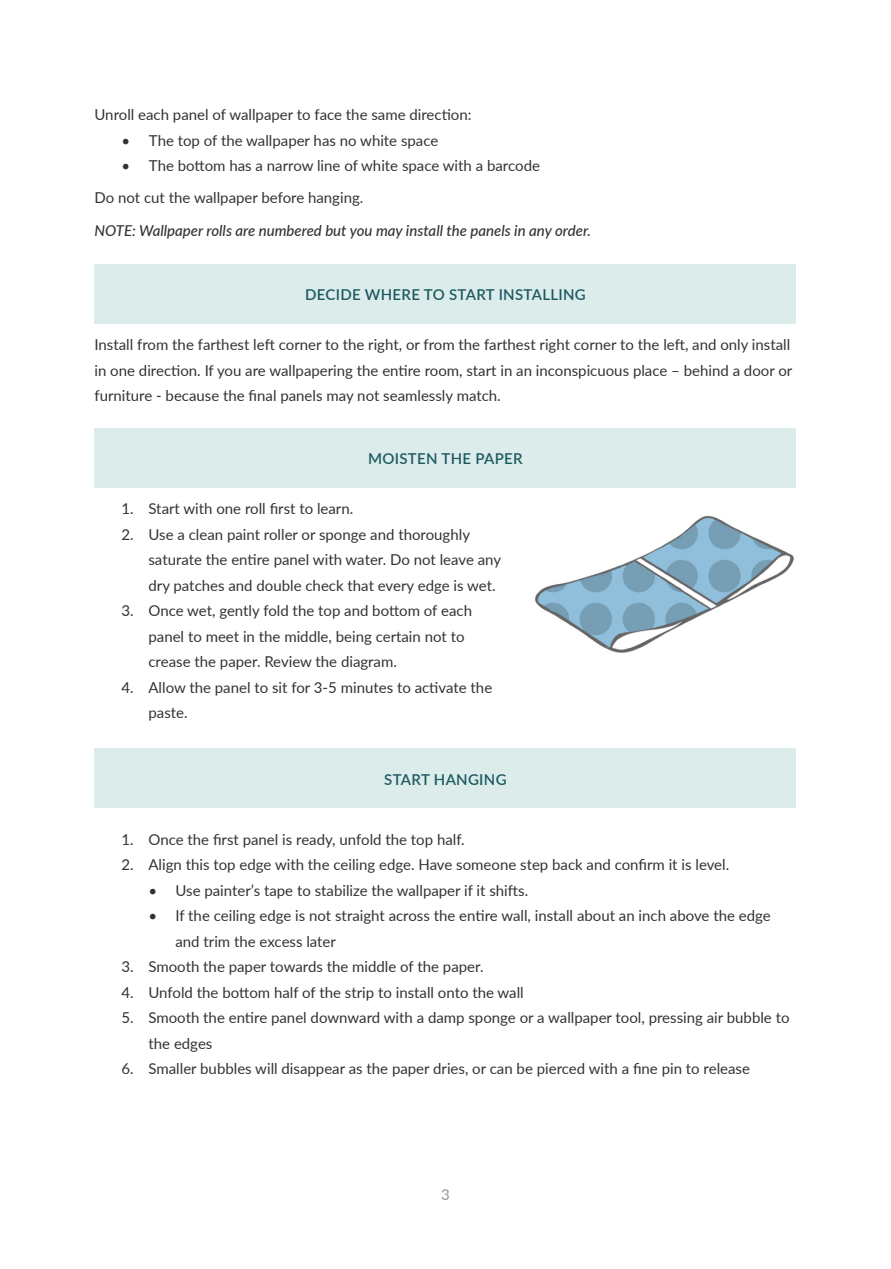
<style>
.page{position:relative;width:891px;height:1269px;background:#fff}
.page>*{position:absolute;margin:0;border:0;box-sizing:border-box;transform-origin:0 0}
.t1{font:15px/25.5px "Lato";color:#323332}
.t2{font:italic 500 15px "Lato";color:#323332}
.t3{font:600 15px "Lato";letter-spacing:.02em;color:#1e5a61}
.t4{font:15px "Lato";color:#989999}
</style>
<div class="page">
<div style="left:94px;top:264px;width:702px;height:60px;background:#dbeceb"></div>
<div style="left:94px;top:428px;width:702px;height:60px;background:#dbeceb"></div>
<div style="left:94px;top:748px;width:702px;height:60px;background:#dbeceb"></div>
<img style="left:535px;top:516px;width:259px;height:137px">
<p class="t1" style="left:94px;top:101px;width:379px">Unroll each panel of wallpaper to face the same direction:</p>
<p class="t1" style="left:122px;top:127px;width:318px">• The top of the wallpaper has no white space</p>
<p class="t1" style="left:122px;top:152px;width:420px">• The bottom has a narrow line of white space with a barcode</p>
<p class="t1" style="left:94px;top:184px;width:270px">Do not cut the wallpaper before hanging.</p>
<p class="t2" style="left:94px;top:219px;width:498px">NOTE: Wallpaper rolls are numbered but you may install the panels in any order.</p>
<p class="t3" style="left:305px;top:283px;width:282px">DECIDE WHERE TO START INSTALLING</p>
<p class="t1" style="left:94px;top:331px;width:699px">Install from the farthest left corner to the right, or from the farthest right corner to the left, and only install in one direction. If you are wallpapering the entire room, start in an inconspicuous place – behind a door or furniture - because the final panels may not seamlessly match.</p>
<p class="t3" style="left:368px;top:447px;width:156px">MOISTEN THE PAPER</p>
<p class="t1" style="left:122px;top:495px;width:233px">1. Start with one roll first to learn.</p>
<p class="t1" style="left:148px;top:521px;width:354px;text-indent:-27px">2. Use a clean paint roller or sponge and thoroughly saturate the entire panel with water. Do not leave any dry patches and double check that every edge is wet.</p>
<p class="t1" style="left:148px;top:597px;width:325px;text-indent:-27px">3. Once wet, gently fold the top and bottom of each panel to meet in the middle, being certain not to crease the paper. Review the diagram.</p>
<p class="t1" style="left:148px;top:674px;width:345px;text-indent:-27px">4. Allow the panel to sit for 3-5 minutes to activate the paste.</p>
<p class="t3" style="left:384px;top:768px;width:124px">START HANGING</p>
<p class="t1" style="left:122px;top:826px;width:345px">1. Once the first panel is ready, unfold the top half.</p>
<p class="t1" style="left:122px;top:851px;width:609px">2. Align this top edge with the ceiling edge. Have someone step back and confirm it is level.</p>
<p class="t1" style="left:148px;top:877px;width:381px">• Use painter’s tape to stabilize the wallpaper if it shifts.</p>
<p class="t1" style="left:176px;top:902px;width:597px;text-indent:-27px">• If the ceiling edge is not straight across the entire wall, install about an inch above the edge and trim the excess later</p>
<p class="t1" style="left:122px;top:953px;width:364px">3. Smooth the paper towards the middle of the paper.</p>
<p class="t1" style="left:122px;top:979px;width:404px">4. Unfold the bottom half of the strip to install onto the wall</p>
<p class="t1" style="left:148px;top:1004px;width:643px;text-indent:-27px">5. Smooth the entire panel downward with a damp sponge or a wallpaper tool, pressing air bubble to the edges</p>
<p class="t1" style="left:122px;top:1055px;width:630px">6. Smaller bubbles will disappear as the paper dries, or can be pierced with a fine pin to release</p>
<p class="t4" style="left:441px;top:1184px;width:10px">3</p>
</div>
